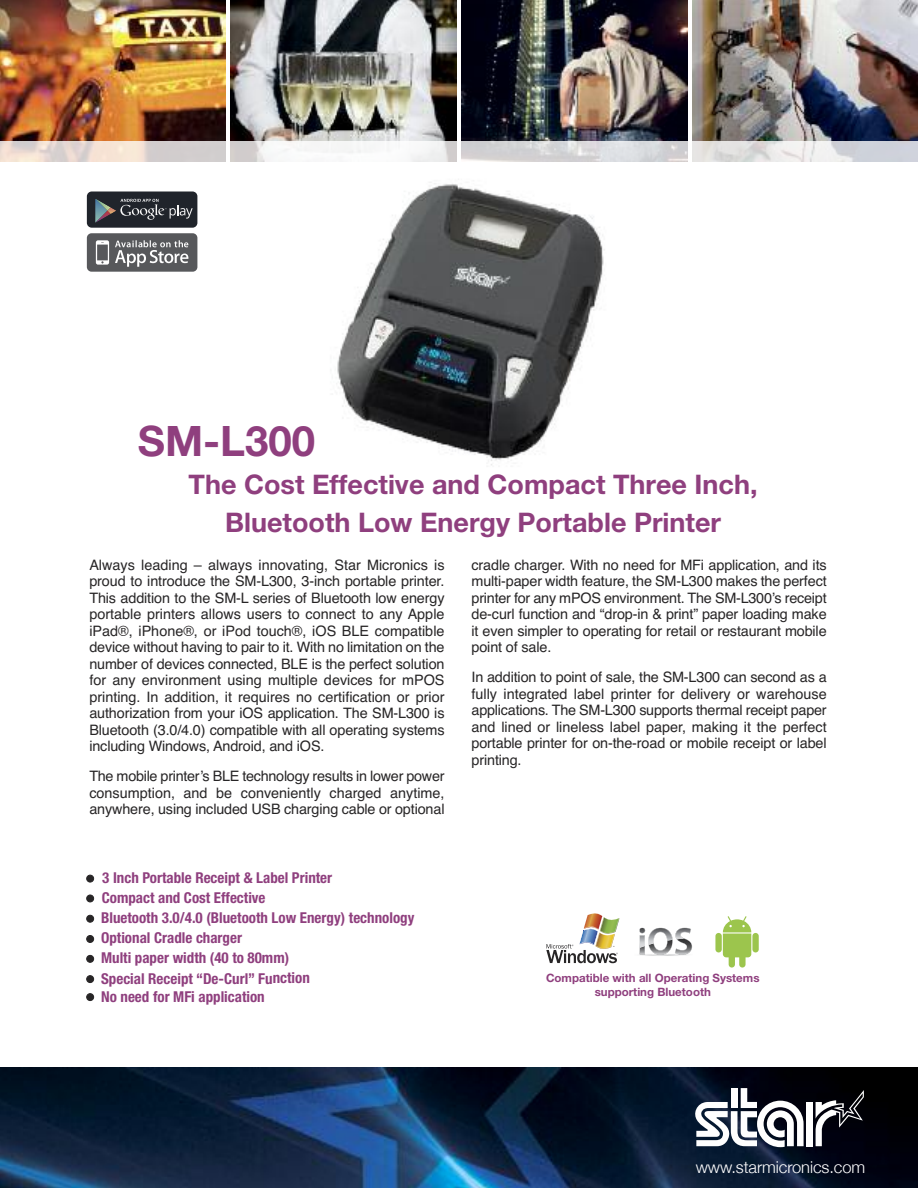
<style>
.page{position:relative;width:918px;height:1188px;background:#fff}
.page>*{position:absolute;margin:0;border:0;box-sizing:border-box;transform-origin:0 0}
.t1{font:700 42px "Helvetica Neue";color:#8f3f7e}
.t2{font:700 27px/37.5px "Helvetica Neue";color:#8f3f7e;text-align:center}
.t3{font:300 16.5px "Helvetica Neue";letter-spacing:-.005em;color:#fff}
.t4{font:700 condensed 15px "Helvetica Neue";color:#8f3f7e}
.t5{font:14.4px/16.5px "Helvetica";letter-spacing:-.01em;color:#272526;text-align:justify}
.t6{font:700 11.55px/13.6px "Helvetica Neue";color:#8f3f7e;text-align:center}
.s1{color:#272526}
</style>
<div class="page">
<img style="left:0;top:1068px;width:918px;height:120px">
<svg style="left:816px;top:1090px;width:48px;height:56px;background:#37373e"></svg>
<svg style="left:695px;top:1088px;width:109px;height:59px"></svg>
<div style="left:806px;top:1102px;width:6px;height:44px;background:#fefefe"></div>
<svg style="left:639px;top:928px;width:53px;height:28px"></svg>
<div style="left:87px;top:192px;width:110px;height:36px;background:#20242b;border-radius:5px"></div>
<svg style="left:95px;top:199px;width:98px;height:24px"></svg>
<svg style="left:87px;top:233px;width:110px;height:39px;background:#747577"></svg>
<div style="left:715px;top:933px;width:7px;height:19px;background:#9cc54d;border-radius:3px"></div>
<div style="left:752px;top:933px;width:7px;height:19px;background:#9cc54d;border-radius:3px"></div>
<svg style="left:723px;top:916px;width:28px;height:52px"></svg>
<img style="left:0;top:0;width:225px;height:141px">
<img style="left:231px;top:0;width:225px;height:141px">
<img style="left:462px;top:0;width:225px;height:141px">
<img style="left:693px;top:0;width:225px;height:141px">
<div style="left:0;top:141px;width:918px;height:27px;background:#fff;opacity:.8"></div>
<svg style="left:546px;top:913px;width:74px;height:50px"></svg>
<img style="left:336px;top:182px;width:269px;height:284px">
<h1 class="t1" style="left:138px;top:426px;width:179px">SM-L300</h1>
<h2 class="t2" style="left:189px;top:468px;width:570px">The Cost Effective and Compact Three Inch,<br>Bluetooth Low Energy Portable Printer</h2>
<p class="t5" style="left:89px;top:556px;width:357px">Always leading – always innovating, Star Micronics is proud to introduce the SM-L300, 3-inch portable printer.<br>This addition to the SM-L series of Bluetooth low energy portable printers allows users to connect to any Apple iPad®, iPhone®, or iPod touch®, iOS BLE compatible device without having to pair to it. With no limitation on the number of devices connected, BLE is the perfect solution for any environment using multiple devices for mPOS printing. In addition, it requires no certification or prior authorization from your iOS application. The SM-L300 is Bluetooth (3.0/4.0) compatible with all operating systems including Windows, Android, and iOS.</p>
<p class="t5" style="left:89px;top:768px;width:357px">The mobile printer’s BLE technology results in lower power consumption, and be conveniently charged anytime, anywhere, using included USB charging cable or optional</p>
<p class="t4" style="left:86px;top:872px;width:248px"><span class="s1">●</span> 3 Inch Portable Receipt &amp; Label Printer</p>
<p class="t4" style="left:86px;top:892px;width:181px"><span class="s1">●</span> Compact and Cost Effective</p>
<p class="t4" style="left:86px;top:912px;width:330px"><span class="s1">●</span> Bluetooth 3.0/4.0 (Bluetooth Low Energy) technology</p>
<p class="t4" style="left:86px;top:933px;width:158px"><span class="s1">●</span> Optional Cradle charger</p>
<p class="t4" style="left:86px;top:953px;width:205px"><span class="s1">●</span> Multi paper width (40 to 80mm)</p>
<p class="t4" style="left:86px;top:973px;width:226px"><span class="s1">●</span> Special Receipt “De-Curl” Function</p>
<p class="t4" style="left:86px;top:991px;width:181px"><span class="s1">●</span> No need for MFi application</p>
<p class="t5" style="left:472px;top:556px;width:357px">cradle charger. With no need for MFi application, and its multi-paper width feature, the SM-L300 makes the perfect printer for any mPOS environment. The SM-L300’s receipt de-curl function and “drop-in &amp; print” paper loading make it even simpler to operating for retail or restaurant mobile point of sale.</p>
<p class="t5" style="left:472px;top:669px;width:357px">In addition to point of sale, the SM-L300 can second as a fully integrated label printer for delivery or warehouse applications. The SM-L300 supports thermal receipt paper and lined or lineless label paper, making it the perfect portable printer for on-the-road or mobile receipt or label printing.</p>
<p class="t6" style="left:546px;top:972px;width:215px">Compatible with all Operating Systems supporting Bluetooth</p>
<p class="t3" style="left:696px;top:1157px;width:171px">www.starmicronics.com</p>
</div>
